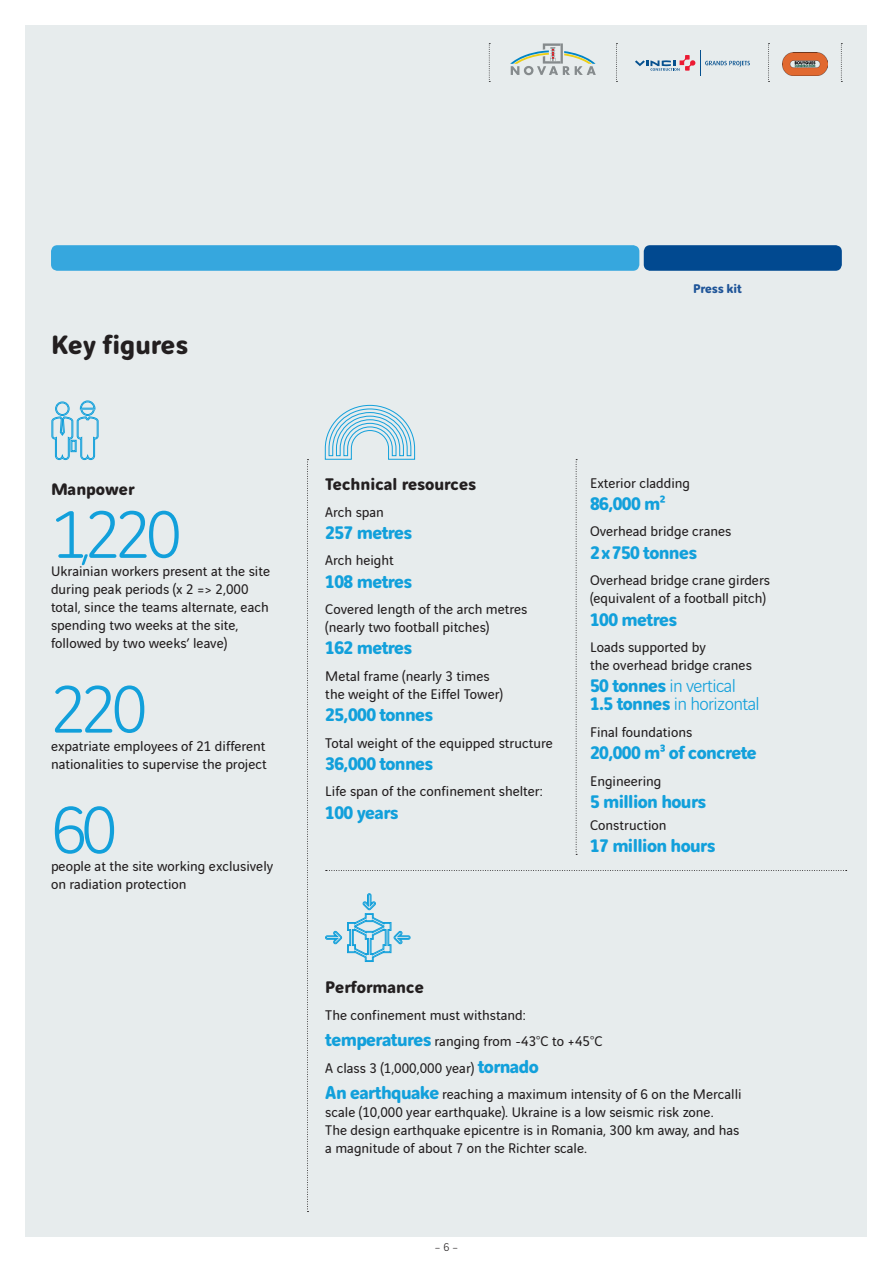
<style>
.page{position:relative;width:893px;height:1263px;background:#fff}
.page>*{position:absolute;margin:0;border:0;box-sizing:border-box;transform-origin:0 0}
.t1{font:300 72px "Vinci Rounded";letter-spacing:-.08em;color:#12a0db}
.t2{font:700 28.5px "Vinci Rounded";color:#231f20}
.t3{font:700 19.5px "Vinci Rounded";letter-spacing:-.03em;color:#12a0db}
.t4{font:300 19.5px/18px "Vinci Rounded";letter-spacing:-.03em;color:#12a0db}
.t5{font:700 18px "Vinci Rounded";color:#231f20}
.t6{font:15px/18px "Vinci Rounded";color:#231f20}
.t7{font:700 13.5px "Vinci Rounded";letter-spacing:-.01em;color:#1e5498}
.t8{font:300 12px "Vinci Rounded";color:#231f20}
.s1{font-size:54px}
.s2{font-weight:700}
.s3{font-weight:700;font-size:19.5px;color:#12a0db}
</style>
<div class="page">
<div style="left:26px;top:26px;width:841px;height:1211px;background:#e7eced"></div>
<div style="left:51px;top:245px;width:588px;height:26px;background:#36a7de;border-radius:6px"></div>
<div style="left:644px;top:245px;width:198px;height:26px;background:#014990;border-radius:6px"></div>
<img style="left:783px;top:53px;width:44px;height:22px">
<svg style="left:510px;top:43px;width:86px;height:32px"></svg>
<svg style="left:616px;top:43px;width:1px;height:39px"></svg>
<svg style="left:489px;top:43px;width:1px;height:39px"></svg>
<svg style="left:841px;top:43px;width:1px;height:39px"></svg>
<svg style="left:768px;top:43px;width:1px;height:39px"></svg>
<svg style="left:635px;top:51px;width:115px;height:25px"></svg>
<svg style="left:307px;top:459px;width:1px;height:753px"></svg>
<svg style="left:326px;top:870px;width:521px;height:1px"></svg>
<svg style="left:576px;top:459px;width:1px;height:396px"></svg>
<svg style="left:51px;top:400px;width:48px;height:60px"></svg>
<svg style="left:325px;top:893px;width:86px;height:69px"></svg>
<svg style="left:325px;top:405px;width:90px;height:55px"></svg>
<h2 class="t2" style="left:51px;top:323px;width:139px">Key figures</h2>
<p class="t5" style="left:51px;top:476px;width:85px">Manpower</p>
<h1 class="t1" style="left:51px;top:484px;width:132px">1<span class="s1">,</span>220</h1>
<p class="t6" style="left:51px;top:561px;width:221px">Ukrainian workers present at the site during peak periods (x 2 =&gt; 2,000 total, since the teams alternate, each spending two weeks at the site, followed by two weeks’ leave)</p>
<h1 class="t1" style="left:51px;top:659px;width:98px">220</h1>
<p class="t6" style="left:51px;top:736px;width:217px">expatriate employees of 21 different nationalities to supervise the project</p>
<h1 class="t1" style="left:51px;top:779px;width:68px">60</h1>
<p class="t6" style="left:51px;top:856px;width:224px">people at the site working exclusively on radiation protection</p>
<p class="t7" style="left:693px;top:279px;width:50px">Press kit</p>
<p class="t5" style="left:325px;top:471px;width:152px">Technical resources</p>
<p class="t6" style="left:325px;top:502px;width:60px">Arch span</p>
<h3 class="t3" style="left:325px;top:518px;width:88px">257 metres</h3>
<p class="t6" style="left:325px;top:550px;width:70px">Arch height</p>
<h3 class="t3" style="left:325px;top:567px;width:88px">108 metres</h3>
<p class="t6" style="left:325px;top:599px;width:204px">Covered length of the arch metres (nearly two football pitches)</p>
<h3 class="t3" style="left:325px;top:633px;width:88px">162 metres</h3>
<p class="t6" style="left:325px;top:666px;width:179px">Metal frame (nearly 3 times the weight of the Eiffel Tower)</p>
<h3 class="t3" style="left:325px;top:700px;width:109px">25,000 tonnes</h3>
<p class="t6" style="left:325px;top:733px;width:229px">Total weight of the equipped structure</p>
<h3 class="t3" style="left:325px;top:749px;width:109px">36,000 tonnes</h3>
<p class="t6" style="left:325px;top:781px;width:219px">Life span of the confinement shelter:</p>
<h3 class="t3" style="left:325px;top:798px;width:75px">100 years</h3>
<p class="t6" style="left:590px;top:473px;width:102px">Exterior cladding</p>
<h3 class="t3" style="left:590px;top:489px;width:77px">86,000 m²</h3>
<p class="t6" style="left:590px;top:522px;width:143px">Overhead bridge cranes</p>
<h3 class="t3" style="left:590px;top:538px;width:108px">2 x 750 tonnes</h3>
<p class="t6" style="left:590px;top:570px;width:181px">Overhead bridge crane girders (equivalent of a football pitch)</p>
<h3 class="t3" style="left:590px;top:605px;width:88px">100 metres</h3>
<p class="t6" style="left:590px;top:637px;width:163px">Loads supported by<br>the overhead bridge cranes</p>
<h3 class="t4" style="left:590px;top:675px;width:171px"><span class="s2">50 tonnes</span> in vertical<br><span class="s2">1.5 tonnes</span> in horizontal</h3>
<p class="t6" style="left:590px;top:722px;width:104px">Final foundations</p>
<h3 class="t3" style="left:590px;top:738px;width:168px">20,000 m³ of concrete</h3>
<p class="t6" style="left:590px;top:771px;width:73px">Engineering</p>
<h3 class="t3" style="left:590px;top:787px;width:118px">5 million hours</h3>
<p class="t6" style="left:590px;top:815px;width:78px">Construction</p>
<h3 class="t3" style="left:590px;top:831px;width:127px">17 million hours</h3>
<p class="t5" style="left:325px;top:974px;width:100px">Performance</p>
<p class="t6" style="left:325px;top:1001px;width:418px;line-height:26.5px">The confinement must withstand:<br><span class="s3">temperatures</span> ranging from -43°C to +45°C<br>A class 3 (1,000,000 year) <span class="s3">tornado<br>An earthquake</span> reaching a maximum intensity of 6 on the Mercalli</p>
<p class="t6" style="left:325px;top:1102px;width:416px">scale (10,000 year earthquake). Ukraine is a low seismic risk zone.<br>The design earthquake epicentre is in Romania, 300 km away, and has a magnitude of about 7 on the Richter scale.</p>
<p class="t8" style="left:434px;top:1239px;width:26px">– 6 –</p>
</div>
